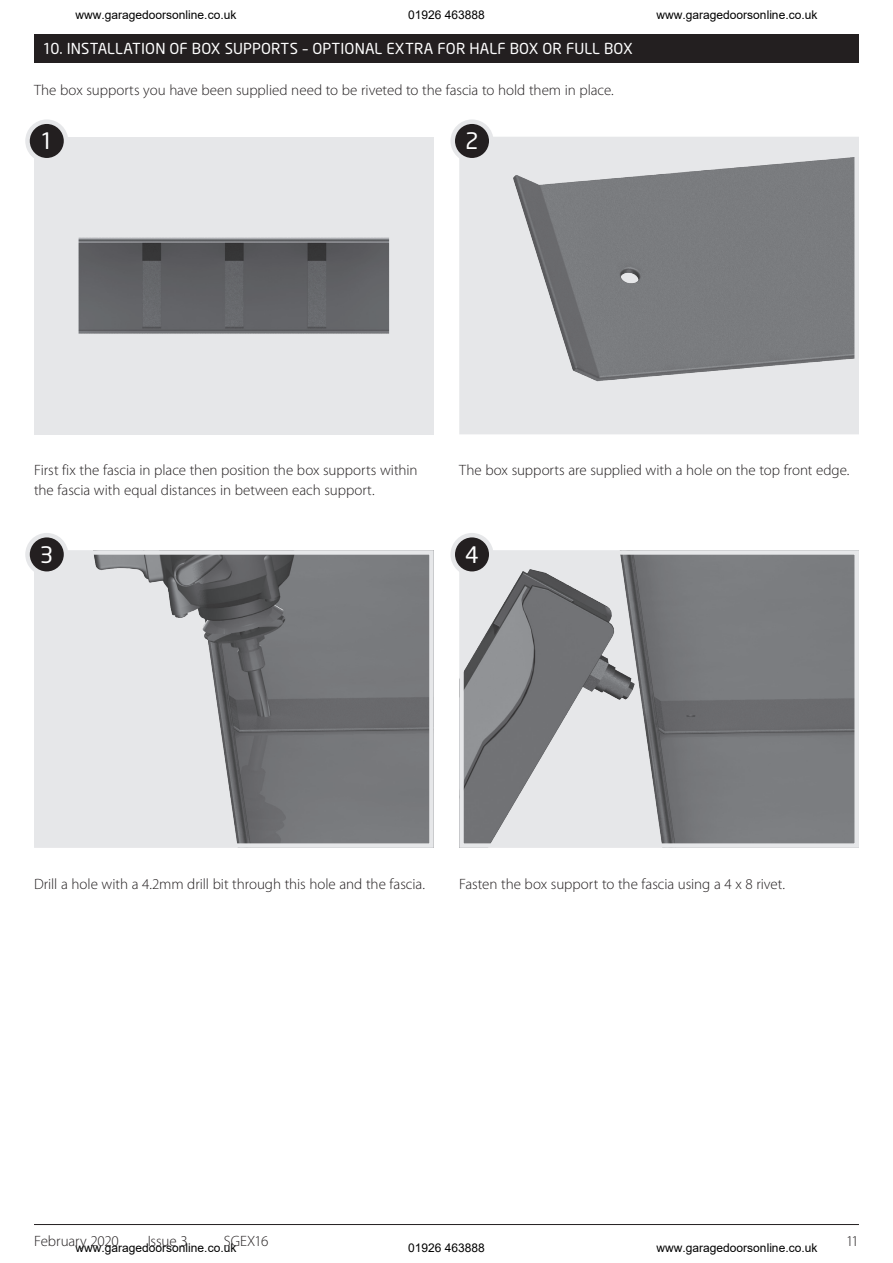
<style>
.page{position:relative;width:893px;height:1263px;background:#fff}
.page>*{position:absolute;margin:0;border:0;box-sizing:border-box;transform-origin:0 0}
.NEW_Black_Strip_Head{font:22.5px "Neo Sans";color:#fff}
.NEW_Main_Copy_10_on{font:300 15px/19.5px "Myriad Pro";letter-spacing:-.005em;color:#231f20}
.NEW_Black_Strip_Head-2{font:15px "Neo Sans";letter-spacing:.01em;color:#fff}
.t1{font:12px "Arial";color:#000}
</style>
<div class="page">
<hr style="left:34px;top:1224px;width:825px;height:1px;background:#231f20">
<div style="left:34px;top:34px;width:825px;height:29px;background:#231f20"></div>
<img style="left:34px;top:137px;width:400px;height:297px">
<img style="left:39px;top:555px;width:390px;height:288px">
<div style="left:34px;top:550px;width:400px;height:298px;border:4px solid #e6e7e9"></div>
<img style="left:464px;top:142px;width:390px;height:287px">
<div style="left:459px;top:137px;width:400px;height:297px;border:4px solid #e6e7e9"></div>
<img style="left:464px;top:555px;width:390px;height:288px">
<div style="left:459px;top:550px;width:400px;height:298px;border:4px solid #e6e7e9"></div>
<div style="left:28px;top:122px;width:38px;height:38px;background:#231f20;border-radius:50%"></div>
<div style="left:25px;top:119px;width:43px;height:43px;border:4px solid #e6e7e9;border-radius:50%"></div>
<svg style="left:28px;top:535px;width:38px;height:39px"></svg>
<div style="left:25px;top:533px;width:43px;height:43px;border:4px solid #e6e7e9;border-radius:50%"></div>
<div style="left:453px;top:122px;width:38px;height:38px;background:#231f20;border-radius:50%"></div>
<div style="left:450px;top:119px;width:43px;height:43px;border:4px solid #e6e7e9;border-radius:50%"></div>
<svg style="left:453px;top:535px;width:38px;height:39px"></svg>
<div style="left:450px;top:533px;width:43px;height:43px;border:4px solid #e6e7e9;border-radius:50%"></div>
<p class="t1" style="left:76px;top:7px;width:162px">www.garagedoorsonline.co.uk</p>
<p class="t1" style="left:408px;top:7px;width:78px">01926 463888</p>
<p class="t1" style="left:657px;top:7px;width:162px">www.garagedoorsonline.co.uk</p>
<p class="NEW_Black_Strip_Head-2" style="left:43px;top:41px;width:592px">10. INSTALLATION OF BOX SUPPORTS – OPTIONAL EXTRA FOR HALF BOX OR FULL BOX</p>
<p class="NEW_Main_Copy_10_on" style="left:34px;top:81px;width:581px">The box supports you have been supplied need to be riveted to the fascia to hold them in place.</p>
<p class="NEW_Black_Strip_Head" style="left:40px;top:130px;width:15px">1</p>
<p class="NEW_Black_Strip_Head" style="left:465px;top:130px;width:15px">2</p>
<p class="NEW_Main_Copy_10_on" style="left:34px;top:461px;width:385px">First fix the fascia in place then position the box supports within the fascia with equal distances in between each support.</p>
<p class="NEW_Black_Strip_Head" style="left:40px;top:543px;width:15px">3</p>
<p class="NEW_Main_Copy_10_on" style="left:459px;top:461px;width:392px">The box supports are supplied with a hole on the top front edge.</p>
<p class="NEW_Black_Strip_Head" style="left:465px;top:543px;width:15px">4</p>
<p class="NEW_Main_Copy_10_on" style="left:34px;top:874px;width:392px">Drill a hole with a 4.2mm drill bit through this hole and the fascia.</p>
<p class="NEW_Main_Copy_10_on" style="left:459px;top:874px;width:327px">Fasten the box support to the fascia using a 4 x 8 rivet.</p>
<p class="NEW_Main_Copy_10_on" style="left:34px;top:1231px;width:86px">February 2020</p>
<p class="NEW_Main_Copy_10_on" style="left:148px;top:1231px;width:42px">Issue 3</p>
<p class="NEW_Main_Copy_10_on" style="left:224px;top:1231px;width:46px">SGEX16</p>
<p class="NEW_Main_Copy_10_on" style="left:846px;top:1231px;width:14px">11</p>
<p class="t1" style="left:76px;top:1239px;width:162px">www.garagedoorsonline.co.uk</p>
<p class="t1" style="left:408px;top:1239px;width:78px">01926 463888</p>
<p class="t1" style="left:657px;top:1239px;width:162px">www.garagedoorsonline.co.uk</p>
</div>
